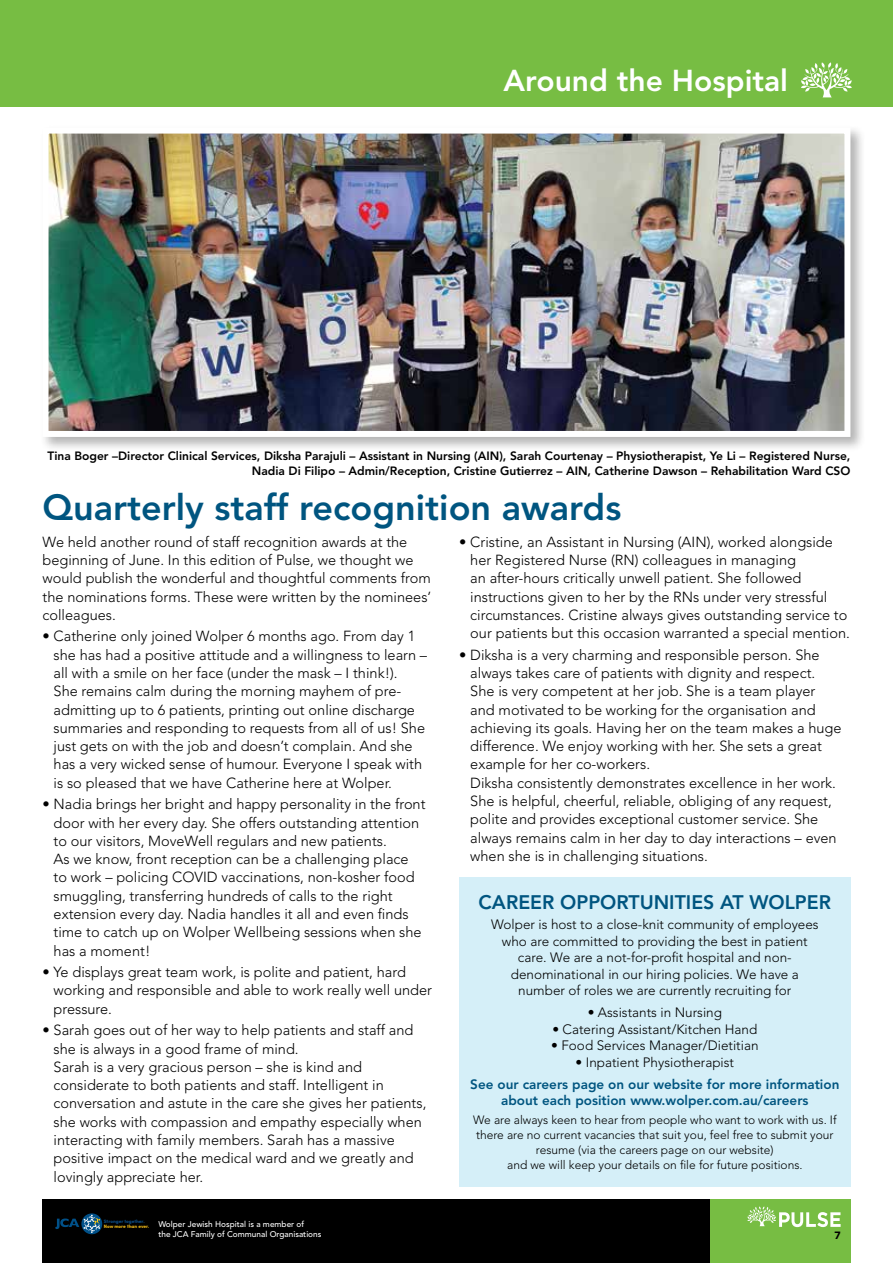
<style>
.page{position:relative;width:893px;height:1263px;background:#fff}
.page>*{position:absolute;margin:0;border:0;box-sizing:border-box;transform-origin:0 0}
.t1{font:800 36px "Avenir";color:#005580}
.t2{font:800 30px "Avenir";color:#fff}
.t3{font:800 19.5px "Avenir";color:#005580}
.t4{font:300 14.55px/18.3px "Avenir";color:#000}
.t5{font:300 13.5px/16.5px "Avenir";color:#000;text-align:center}
.t6{font:800 13.5px/16.5px "Avenir";color:#005580;text-align:center}
.t7{font:800 12px/15px "Avenir";color:#000;text-align:right}
.t8{font:300 12px/15px "Avenir";color:#000;text-align:center}
.t9{font:900 10.5px "Avenir";color:#000}
.t10{font:500 8.25px/9.9px "Avenir";color:#fff}
.t11{font:700 4.95px "Sofia Pro";letter-spacing:-.005em;color:#0c4e88}
</style>
<div class="page">
<div style="left:43px;top:1199px;width:807px;height:64px;background:#000"></div>
<svg style="left:81px;top:1213px;width:21px;height:21px"></svg>
<svg style="left:55px;top:1215px;width:46px;height:18px"></svg>
<div style="left:710px;top:1199px;width:140px;height:64px;background:#77bd43"></div>
<hr style="left:0;top:0;width:1px;height:106px;background:#77bd43">
<div style="left:1px;top:0;width:892px;height:106px;background:#77bd43"></div>
<svg style="left:801px;top:62px;width:51px;height:35px"></svg>
<svg style="left:747px;top:1206px;width:94px;height:21px"></svg>
<div style="left:40px;top:125px;width:826px;height:327px;background:#000;opacity:.3"></div>
<img style="left:50px;top:135px;width:793px;height:295px">
<div style="left:43px;top:128px;width:807px;height:309px;border:6px solid #fff"></div>
<div style="left:459px;top:877px;width:391px;height:309px;background:#d5eff8"></div>
<h2 class="t2" style="left:504px;top:68px;width:286px">Around the Hospital</h2>
<p class="t7" style="left:47px;top:449px;width:804px">Tina Boger –Director Clinical Services, Diksha Parajuli – Assistant in Nursing (AIN), Sarah Courtenay – Physiotherapist, Ye Li – Registered Nurse,<br>Nadia Di Filipo – Admin/Reception, Cristine Gutierrez – AIN, Catherine Dawson – Rehabilitation Ward CSO</p>
<h1 class="t1" style="left:43px;top:492px;width:580px">Quarterly staff recognition awards</h1>
<p class="t4" style="left:43px;top:534px;width:390px">We held another round of staff recognition awards at the beginning of June. In this edition of Pulse, we thought we would publish the wonderful and thoughtful comments from the nominations forms. These were written by the nominees’ colleagues.</p>
<p class="t4" style="left:54px;top:628px;width:375px;text-indent:-11px">• Catherine only joined Wolper 6 months ago. From day 1 she has had a positive attitude and a willingness to learn – all with a smile on her face (under the mask – I think!).<br>She remains calm during the morning mayhem of pre&shy;admitting up to 6 patients, printing out online discharge summaries and responding to requests from all of us! She just gets on with the job and doesn’t complain. And she has a very wicked sense of humour. Everyone I speak with is so pleased that we have Catherine here at Wolper.</p>
<p class="t4" style="left:54px;top:796px;width:373px;text-indent:-11px">• Nadia brings her bright and happy personality in the front door with her every day. She offers outstanding attention to our visitors, MoveWell regulars and new patients.<br>As we know, front reception can be a challenging place to work – policing COVID vaccinations, non-kosher food smuggling, transferring hundreds of calls to the right extension every day. Nadia handles it all and even finds time to catch up on Wolper Wellbeing sessions when she has a moment!</p>
<p class="t4" style="left:54px;top:964px;width:380px;text-indent:-11px">• Ye displays great team work, is polite and patient, hard working and responsible and able to work really well under pressure.</p>
<p class="t4" style="left:54px;top:1022px;width:374px;text-indent:-11px">• Sarah goes out of her way to help patients and staff and she is always in a good frame of mind.<br>Sarah is a very gracious person – she is kind and considerate to both patients and staff. Intelligent in conversation and astute in the care she gives her patients, she works with compassion and empathy especially when interacting with family members. Sarah has a massive positive impact on the medical ward and we greatly and lovingly appreciate her.</p>
<p class="t4" style="left:470px;top:534px;width:381px;text-indent:-11px">• Cristine, an Assistant in Nursing (AIN), worked alongside her Registered Nurse (RN) colleagues in managing<br>an after-hours critically unwell patient. She followed instructions given to her by the RNs under very stressful circumstances. Cristine always gives outstanding service to our patients but this occasion warranted a special mention.</p>
<p class="t4" style="left:470px;top:647px;width:373px;text-indent:-11px">• Diksha is a very charming and responsible person. She always takes care of patients with dignity and respect.<br>She is very competent at her job. She is a team player and motivated to be working for the organisation and achieving its goals. Having her on the team makes a huge difference. We enjoy working with her. She sets a great example for her co-workers.<br>Diksha consistently demonstrates excellence in her work.<br>She is helpful, cheerful, reliable, obliging of any request, polite and provides exceptional customer service. She always remains calm in her day to day interactions – even when she is in challenging situations.</p>
<h3 class="t3" style="left:479px;top:894px;width:354px">CAREER OPPORTUNITIES AT WOLPER</h3>
<p class="t5" style="left:491px;top:918px;width:329px">Wolper is host to a close-knit community of employees who are committed to providing the best in patient care. We are a not-for-profit hospital and non&shy;denominational in our hiring policies. We have a number of roles we are currently recruiting for</p>
<p class="t5" style="left:588px;top:1005px;width:136px">• Assistants in Nursing</p>
<p class="t5" style="left:552px;top:1022px;width:207px">• Catering Assistant/Kitchen Hand</p>
<p class="t5" style="left:551px;top:1038px;width:209px">• Food Services Manager/Dietitian</p>
<p class="t5" style="left:576px;top:1055px;width:160px">• Inpatient Physiotherapist</p>
<p class="t6" style="left:470px;top:1077px;width:371px">See our careers page on our website for more information about each position www.wolper.com.au/careers</p>
<p class="t8" style="left:473px;top:1114px;width:365px">We are always keen to hear from people who want to work with us. If there are no current vacancies that suit you, feel free to submit your resume (via the careers page on our website)<br>and we will keep your details on file for future positions.</p>
<p class="t11" style="left:104px;top:1219px;width:42px">Stronger together.</p>
<p class="t10" style="left:158px;top:1220px;width:165px;text-indent:-55px"><sub>Now</sub> <sub>more</sub> <sub>than</sub> <sub>ever.</sub> Wolper Jewish Hospital is a member of<br>the JCA Family of Communal Organisations</p>
<p class="t9" style="left:834px;top:1231px;width:8px">7</p>
</div>
